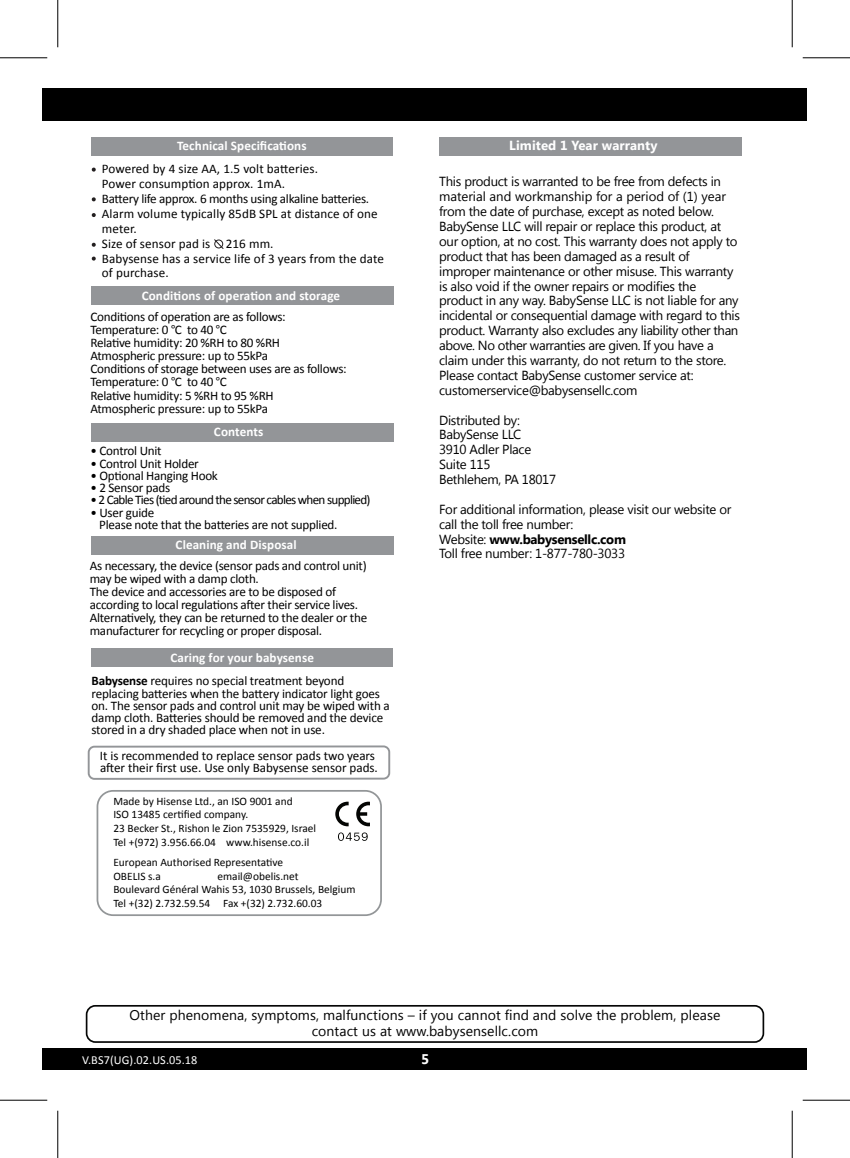
<style>
.page{position:relative;width:850px;height:1158px;background:#fff}
.page>*{position:absolute;margin:0;border:0;box-sizing:border-box;transform-origin:0 0}
.t1{font:14px/15.8px "Segoe UI";letter-spacing:.005em;color:#000;text-align:center}
.t2{font:700 14px "Segoe UI";color:#fff}
.t3{font:13.12px/13.1px "Calibri";letter-spacing:-.02em;color:#000}
.t4{font:13.12px/14.9px "Segoe UI";letter-spacing:-.02em;color:#000}
.t5{font:13.12px/14.9px "Calibri";letter-spacing:.005em;color:#000}
.t6{font:700 13.12px "Calibri";letter-spacing:.005em;color:#fff}
.t7{font:13.12px "Calibri";letter-spacing:-.055em;color:#000}
.t8{font:700 13.12px "Segoe UI";letter-spacing:.005em;color:#fff}
.t9{font:12.25px "Calibri";letter-spacing:.005em;color:#fff}
.t10{font:11.38px/13.7px "Calibri";color:#000}
.s1{font-family:"Myriad Pro"}
.s2{font-weight:700}
</style>
<div class="page">
<div style="left:43px;top:1048px;width:764px;height:21px;background:#000"></div>
<div style="left:43px;top:89px;width:764px;height:32px;background:#000"></div>
<div style="left:92px;top:137px;width:301px;height:18px;background:#939598"></div>
<div style="left:97px;top:789px;width:285px;height:126px;border:2px solid #939698;border-radius:16px"></div>
<svg style="left:335px;top:801px;width:14px;height:25px"></svg>
<svg style="left:356px;top:801px;width:14px;height:25px"></svg>
<svg style="left:338px;top:832px;width:30px;height:8px"></svg>
<svg style="left:92px;top:168px;width:4px;height:3px"></svg>
<svg style="left:92px;top:197px;width:4px;height:4px"></svg>
<svg style="left:92px;top:213px;width:4px;height:4px"></svg>
<svg style="left:92px;top:256px;width:4px;height:4px"></svg>
<svg style="left:92px;top:243px;width:4px;height:4px"></svg>
<svg style="left:214px;top:239px;width:10px;height:10px"></svg>
<div style="left:92px;top:423px;width:302px;height:18px;background:#939598"></div>
<div style="left:92px;top:287px;width:302px;height:18px;background:#939598"></div>
<div style="left:91px;top:536px;width:302px;height:18px;background:#939598"></div>
<div style="left:92px;top:648px;width:301px;height:19px;background:#939598"></div>
<div style="left:88px;top:745px;width:302px;height:34px;border:2px solid #939598;border-radius:6px"></div>
<div style="left:86px;top:1004px;width:678px;height:38px;border:2px solid #050605;border-radius:9px"></div>
<div style="left:440px;top:137px;width:302px;height:19px;background:#939598"></div>
<hr style="left:0;top:57px;width:47px;height:1px;background:#000">
<hr style="left:802px;top:57px;width:48px;height:1px;background:#000">
<hr style="left:0;top:1099px;width:47px;height:1px;background:#000">
<hr style="left:802px;top:1099px;width:48px;height:1px;background:#000">
<hr style="left:57px;top:0;width:1px;height:47px;background:#000">
<hr style="left:57px;top:1110px;width:1px;height:47px;background:#000">
<hr style="left:792px;top:0;width:1px;height:47px;background:#000">
<hr style="left:792px;top:1110px;width:1px;height:47px;background:#000">
<p class="t6" style="left:177px;top:136px;width:131px">Technical Specifications</p>
<p class="t5" style="left:102px;top:161px;width:284px">Powered by 4 size AA, 1.5 volt batteries.<br>Power consumption approx. 1mA.<br>Battery life approx. 6 months using alkaline batteries.<br>Alarm volume typically 85dB SPL at distance of one meter.<br>Size of sensor pad is 216 mm.<br>Babysense has a service life of 3 years from the date of purchase.</p>
<p class="t6" style="left:142px;top:286px;width:200px">Conditions of operation and storage</p>
<p class="t3" style="left:90px;top:309px;width:258px">Conditions of operation are as follows:<br>Temperature: 0 <span class="s1">°</span>C to 40 <span class="s1">°</span>C<br>Relative humidity: 20 %RH to 80 %RH Atmospheric pressure: up to 55kPa<br>Conditions of storage between uses are as follows:<br>Temperature: 0 <span class="s1">°</span>C to 40 <span class="s1">°</span>C<br>Relative humidity: 5 %RH to 95 %RH<br>Atmospheric pressure: up to 55kPa</p>
<p class="t6" style="left:214px;top:423px;width:51px">Contents</p>
<p class="t3" style="left:90px;top:444px;width:73px">• Control Unit</p>
<p class="t3" style="left:90px;top:456px;width:110px">• Control Unit Holder</p>
<p class="t3" style="left:90px;top:468px;width:129px">• Optional Hanging Hook</p>
<p class="t3" style="left:90px;top:480px;width:81px">• 2 Sensor pads</p>
<p class="t7" style="left:90px;top:491px;width:282px">• 2 Cable Ties (tied around the sensor cables when supplied)</p>
<p class="t3" style="left:99px;top:505px;width:240px;line-height:12.2px;text-indent:-9px">• User guide<br>Please note that the batteries are not supplied.</p>
<p class="t6" style="left:176px;top:535px;width:122px">Cleaning and Disposal</p>
<p class="t3" style="left:90px;top:558px;width:279px">As necessary, the device (sensor pads and control unit) may be wiped with a damp cloth.<br>The device and accessories are to be disposed of according to local regulations after their service lives.<br>Alternatively, they can be returned to the dealer or the manufacturer for recycling or proper disposal.</p>
<p class="t3" style="left:91px;top:674px;width:300px;line-height:12.2px"><span class="s2">Babysense</span> requires no special treatment beyond replacing batteries when the battery indicator light goes on. The sensor pads and control unit may be wiped with a damp cloth. Batteries should be removed and the device stored in a dry shaded place when not in use.</p>
<p class="t6" style="left:170px;top:648px;width:145px">Caring for your babysense</p>
<p class="t3" style="left:100px;top:749px;width:279px;line-height:12.2px">It is recommended to replace sensor pads two years after their first use. Use only Babysense sensor pads.</p>
<p class="t10" style="left:113px;top:793px;width:204px">Made by Hisense Ltd., an ISO 9001 and<br>ISO 13485 certified company.<br>23 Becker St., Rishon le Zion 7535929, Israel Tel +(972) 3.956.66.04 www.hisense.co.il</p>
<p class="t10" style="left:113px;top:854px;width:171px">European Authorised Representative<br>OBELIS s.a</p>
<p class="t10" style="left:113px;top:868px;width:243px;text-indent:104px">email@obelis.net<br>Boulevard Général Wahis 53, 1030 Brussels, Belgium<br>Tel +(32) 2.732.59.54 Fax +(32) 2.732.60.03</p>
<p class="t8" style="left:509px;top:136px;width:150px">Limited 1 Year warranty</p>
<p class="t4" style="left:439px;top:174px;width:302px">This product is warranted to be free from defects in material and workmanship for a period of (1) year from the date of purchase, except as noted below.<br>BabySense LLC will repair or replace this product, at our option, at no cost. This warranty does not apply to product that has been damaged as a result of improper maintenance or other misuse. This warranty is also void if the owner repairs or modifies the product in any way. BabySense LLC is not liable for any incidental or consequential damage with regard to this product. Warranty also excludes any liability other than above. No other warranties are given. If you have a claim under this warranty, do not return to the store.<br>Please contact BabySense customer service at: customerservice@babysensellc.com</p>
<p class="t4" style="left:439px;top:412px;width:118px">Distributed by:<br>BabySense LLC<br>3910 Adler Place<br>Suite 115<br>Bethlehem, PA 18017</p>
<p class="t4" style="left:439px;top:501px;width:294px">For additional information, please visit our website or call the toll free number:<br>Website: <span class="s2">www.babysensellc.com<br></span>Toll free number: 1-877-780-3033</p>
<p class="t1" style="left:130px;top:1006px;width:592px">Other phenomena, symptoms, malfunctions – if you cannot find and solve the problem, please contact us at www.babysensellc.com</p>
<p class="t9" style="left:82px;top:1051px;width:117px">V.BS7(UG).02.US.05.18</p>
<p class="t2" style="left:421px;top:1048px;width:10px">5</p>
</div>
